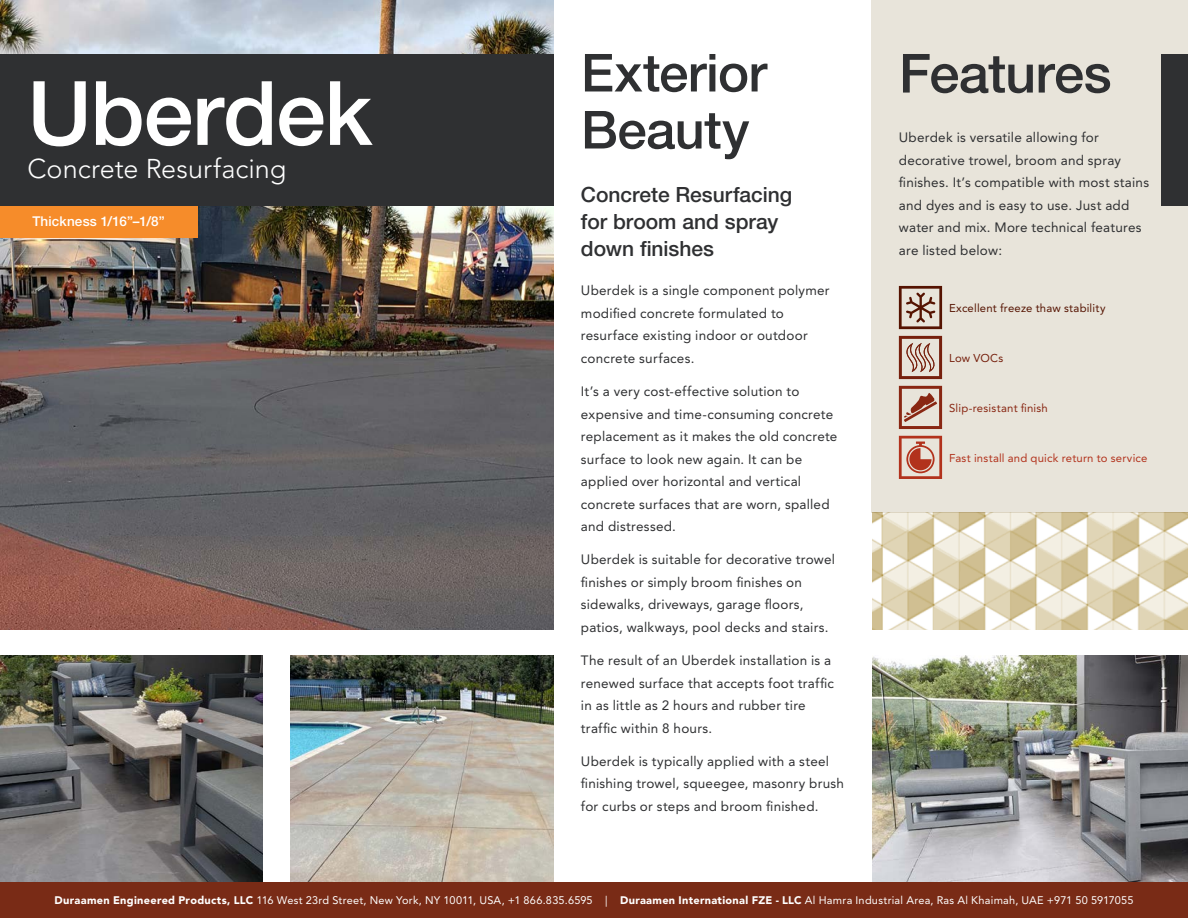
<style>
.page{position:relative;width:1188px;height:918px;background:#fff}
.page>*{position:absolute;margin:0;border:0;box-sizing:border-box;transform-origin:0 0}
.t1{font:500 89.1px "Helvetica Neue LT Std";letter-spacing:-.015em;color:#fff}
.Head{font:500 54px "Helvetica Neue LT Std";letter-spacing:-.01em;color:#2f3032}
.Head-2{font:500 52.5px/57px "Helvetica Neue LT Std";letter-spacing:-.01em;color:#2f3032}
.t2{font:300 27px "Avenir LT Std";color:#fff}
.subhead{font:500 21px/27px "Helvetica Neue LT Std";color:#2f3032}
.copy{font:13.5px/22.5px "Avenir LT Std";letter-spacing:.015em;color:#2f3032}
.illustration_copy{font:500 13.5px "Helvetica Neue LT Std";letter-spacing:.01em;color:#fff}
.copy-2{font:11.4px "Avenir LT Std";letter-spacing:.02em;color:#b2321c}
.copy-3{font:11.4px "Avenir LT Std";letter-spacing:.015em;color:#551301}
.copy-4{font:11.4px "Avenir LT Std";letter-spacing:.02em;color:#892713}
.copy-5{font:11.4px "Avenir LT Std";letter-spacing:.02em;color:#76200d}
.t3{font:10.95px "Avenir LT Std";letter-spacing:.025em;color:#fff}
.s1{font-weight:900}
</style>
<div class="page">
<img style="left:0;top:0;width:554px;height:630px">
<img style="left:0;top:655px;width:263px;height:228px">
<div style="left:872px;top:0;width:316px;height:513px;background:#e8e4da"></div>
<img style="left:872px;top:513px;width:316px;height:117px">
<div style="left:1161px;top:54px;width:27px;height:151px;background:#2f3032"></div>
<img style="left:872px;top:655px;width:316px;height:228px">
<img style="left:291px;top:655px;width:263px;height:228px">
<div style="left:0;top:205px;width:197px;height:33px;background:#f68c2a"></div>
<div style="left:0;top:54px;width:554px;height:151px;background:#2f3032"></div>
<svg style="left:899px;top:286px;width:43px;height:43px"></svg>
<svg style="left:899px;top:336px;width:43px;height:43px"></svg>
<svg style="left:899px;top:386px;width:43px;height:43px"></svg>
<svg style="left:899px;top:436px;width:43px;height:43px"></svg>
<div style="left:0;top:883px;width:1188px;height:35px;background:#792b16"></div>
<p class="t1" style="left:27px;top:60px;width:346px">Uberdek</p>
<p class="t2" style="left:27px;top:153px;width:260px">Concrete Resurfacing</p>
<p class="illustration_copy" style="left:32px;top:213px;width:134px">Thickness 1/16”–1/8”</p>
<p class="Head-2" style="left:581px;top:44px;width:187px">Exterior<br>Beauty</p>
<p class="subhead" style="left:581px;top:181px;width:213px">Concrete Resurfacing for broom and spray down finishes</p>
<p class="copy" style="left:581px;top:279px;width:250px">Uberdek is a single component polymer modified concrete formulated to resurface existing indoor or outdoor concrete surfaces.</p>
<p class="copy" style="left:581px;top:380px;width:258px">It’s a very cost-effective solution to expensive and time-consuming concrete replacement as it makes the old concrete surface to look new again. It can be applied over horizontal and vertical concrete surfaces that are worn, spalled and distressed.</p>
<p class="copy" style="left:581px;top:549px;width:256px">Uberdek is suitable for decorative trowel finishes or simply broom finishes on sidewalks, driveways, garage floors, patios, walkways, pool decks and stairs.</p>
<p class="copy" style="left:581px;top:649px;width:254px">The result of an Uberdek installation is a renewed surface that accepts foot traffic in as little as 2 hours and rubber tire traffic within 8 hours.</p>
<p class="copy" style="left:581px;top:750px;width:265px">Uberdek is typically applied with a steel finishing trowel, squeegee, masonry brush for curbs or steps and broom finished.</p>
<p class="Head" style="left:899px;top:41px;width:214px">Features</p>
<p class="copy" style="left:899px;top:126px;width:252px">Uberdek is versatile allowing for decorative trowel, broom and spray finishes. It’s compatible with most stains and dyes and is easy to use. Just add water and mix. More technical features are listed below:</p>
<p class="copy-3" style="left:949px;top:301px;width:158px">Excellent freeze thaw stability</p>
<p class="copy-5" style="left:949px;top:351px;width:56px">Low VOCs</p>
<p class="copy-4" style="left:949px;top:401px;width:100px">Slip-resistant finish</p>
<p class="copy-2" style="left:949px;top:451px;width:200px">Fast install and quick return to service</p>
<p class="t3" style="left:55px;top:893px;width:1080px"><span class="s1">Duraamen Engineered Products, LLC</span> 116 West 23rd Street, New York, NY 10011, USA, +1 866.835.6595 | <span class="s1">Duraamen International FZE - LLC</span> Al Hamra Industrial Area, Ras Al Khaimah, UAE +971 50 5917055</p>
</div>
